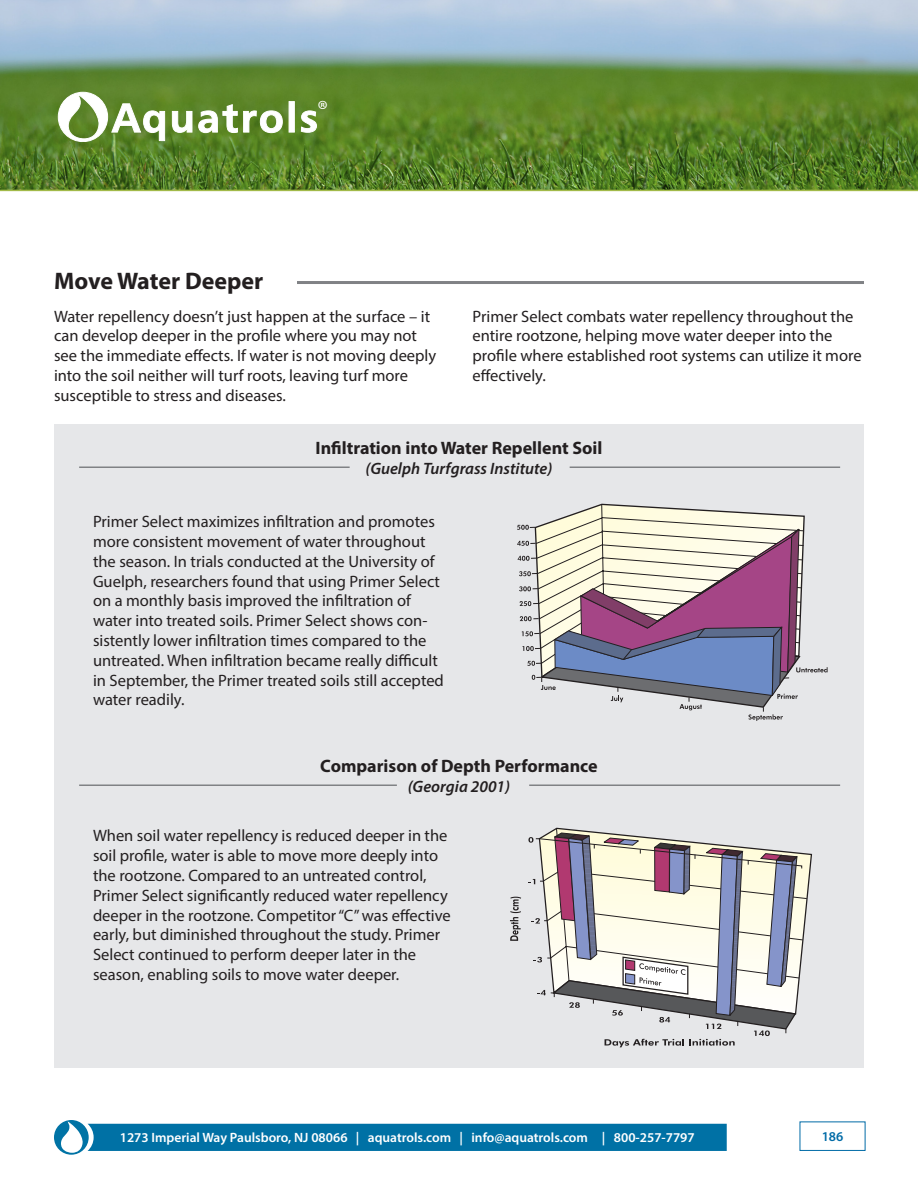
<style>
.page{position:relative;width:918px;height:1188px;background:#fff}
.page>*{position:absolute;margin:0;border:0;box-sizing:border-box;transform-origin:0 0}
.t1{font:25.2px "Myriad Pro";color:#fff}
.t2{font:700 24px "Myriad Pro";color:#231f20}
.t3{font:700 18px "Myriad Pro";color:#231f20}
.t4{font:16.5px/19.8px "Myriad Pro";color:#231f20}
.t5{font:italic 600 16.5px "Myriad Pro";color:#231f20}
.t6{font:600 13.5px "Myriad Pro";color:#fff}
.t7{font:600 13.5px "Myriad Pro";color:#006ba7}
</style>
<div class="page">
<div style="left:54px;top:424px;width:810px;height:644px;background:#e6e7e9"></div>
<hr style="left:297px;top:281px;width:567px;height:3px;background:#808285">
<svg style="left:517px;top:504px;width:311px;height:217px"></svg>
<svg style="left:510px;top:897px;width:11px;height:44px"></svg>
<svg style="left:528px;top:828px;width:279px;height:219px"></svg>
<hr style="left:79px;top:466px;width:271px;height:2px;background:#808285">
<hr style="left:79px;top:784px;width:318px;height:2px;background:#808285">
<hr style="left:570px;top:466px;width:270px;height:2px;background:#808285">
<hr style="left:529px;top:784px;width:311px;height:2px;background:#808285">
<svg style="left:0;top:0;width:918px;height:191px;background:#769968"></svg>
<svg style="left:172px;top:111px;width:20px;height:22px"></svg>
<svg style="left:198px;top:104px;width:85px;height:29px"></svg>
<svg style="left:289px;top:101px;width:6px;height:31px"></svg>
<svg style="left:301px;top:110px;width:16px;height:23px"></svg>
<svg style="left:58px;top:92px;width:107px;height:50px"></svg>
<div style="left:54px;top:1120px;width:35px;height:35px;background:#0073a5;border-radius:50%"></div>
<svg style="left:61px;top:1122px;width:666px;height:31px;background:#2585b2"></svg>
<div style="left:800px;top:1122px;width:65px;height:29px;border:1px solid #006ba7"></div>
<p class="t1" style="left:318px;top:94px;width:12px">®</p>
<p class="t2" style="left:54px;top:265px;width:211px">Move Water Deeper</p>
<p class="t4" style="left:54px;top:306px;width:384px">Water repellency doesn’t just happen at the surface – it can develop deeper in the profile where you may not see the immediate effects. If water is not moving deeply into the soil neither will turf roots, leaving turf more susceptible to stress and diseases.</p>
<p class="t4" style="left:472px;top:306px;width:391px">Primer Select combats water repellency throughout the entire rootzone, helping move water deeper into the profile where established root systems can utilize it more effectively.</p>
<p class="t3" style="left:315px;top:436px;width:289px">Infiltration into Water Repellent Soil</p>
<p class="t5" style="left:366px;top:458px;width:188px">(Guelph Turfgrass Institute)</p>
<p class="t4" style="left:93px;top:511px;width:352px">Primer Select maximizes infiltration and promotes more consistent movement of water throughout the season. In trials conducted at the University of Guelph, researchers found that using Primer Select on a monthly basis improved the infiltration of water into treated soils. Primer Select shows con&shy;sistently lower infiltration times compared to the untreated. When infiltration became really difficult in September, the Primer treated soils still accepted water readily.</p>
<p class="t3" style="left:320px;top:754px;width:279px">Comparison of Depth Performance</p>
<p class="t5" style="left:408px;top:776px;width:104px">(Georgia 2001)</p>
<p class="t4" style="left:93px;top:826px;width:359px">When soil water repellency is reduced deeper in the soil profile, water is able to move more deeply into the rootzone. Compared to an untreated control, Primer Select significantly reduced water repellency deeper in the rootzone. Competitor “C” was effective early, but diminished throughout the study. Primer Select continued to perform deeper later in the season, enabling soils to move water deeper.</p>
<p class="t6" style="left:120px;top:1129px;width:576px">1273 Imperial Way Paulsboro, NJ 08066 | aquatrols.com | info@aquatrols.com | 800-257-7797</p>
<p class="t7" style="left:822px;top:1128px;width:23px">186</p>
</div>
